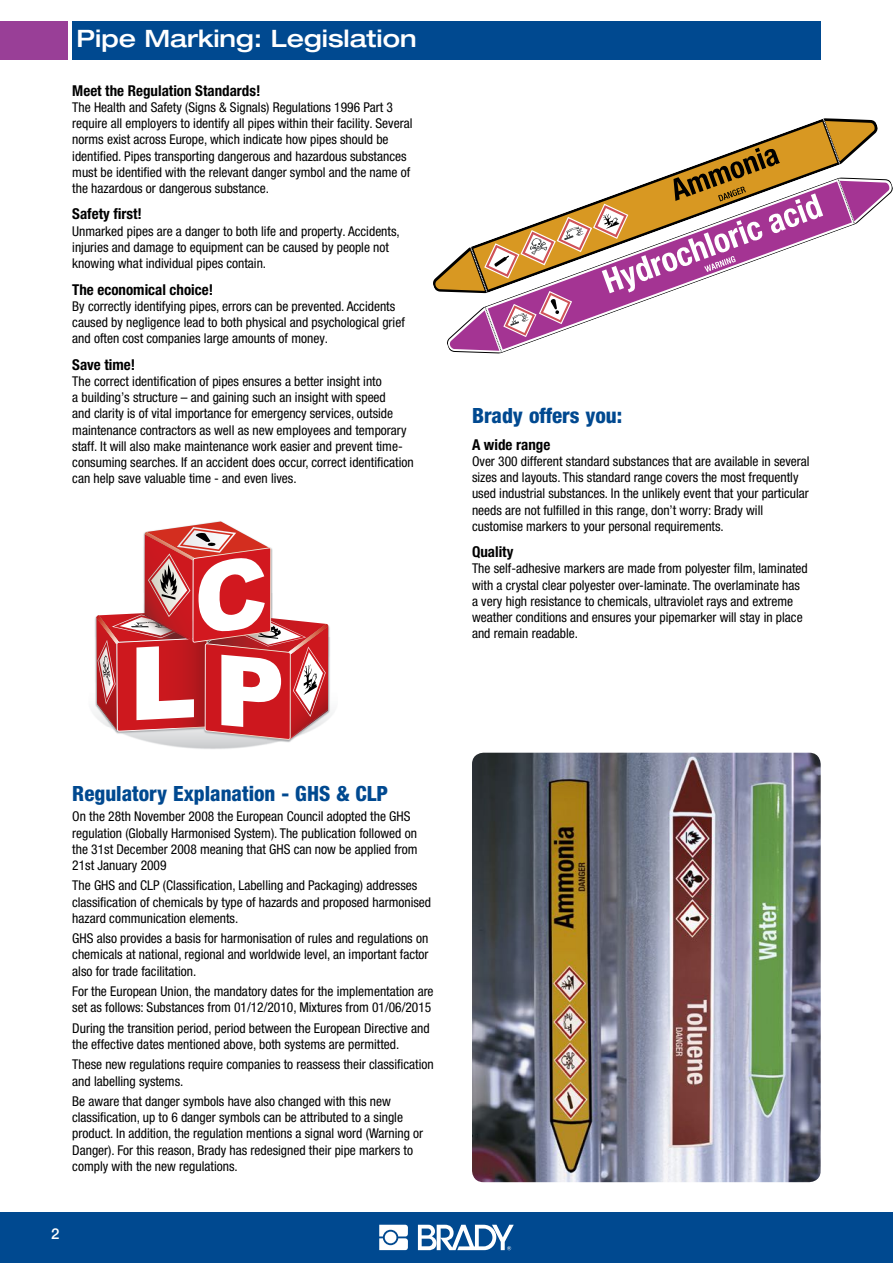
<style>
.page{position:relative;width:893px;height:1263px;background:#fff}
.page>*{position:absolute;margin:0;border:0;box-sizing:border-box;transform-origin:0 0}
.t1{font:500 expanded 24px "Helvetica Neue LT Pro";color:#fff}
.t2{font:800 condensed 21px "Helvetica Neue LT Pro";color:#004990}
.t3{font:700 condensed 15px "Helvetica Neue LT Pro";color:#000}
.t4{font:500 15px "Helvetica Neue LT Pro";color:#fff}
.t5{font:condensed 13.5px/16.2px "Helvetica Neue LT Pro";color:#000}
</style>
<div class="page">
<div style="left:0;top:1212px;width:893px;height:51px;background:#004990"></div>
<div style="left:0;top:21px;width:68px;height:39px;background:#993f97"></div>
<svg style="left:379px;top:1225px;width:29px;height:25px"></svg>
<div style="left:385px;top:1231px;width:11px;height:12px;background:#fff;border-radius:50%"></div>
<svg style="left:418px;top:1225px;width:96px;height:25px"></svg>
<div style="left:72px;top:21px;width:749px;height:39px;background:#004990"></div>
<img style="left:93px;top:637px;width:240px;height:112px">
<svg style="left:96px;top:521px;width:232px;height:219px"></svg>
<img style="left:472px;top:753px;width:349px;height:429px">
<svg style="left:435px;top:121px;width:454px;height:230px"></svg>
<h1 class="t1" style="left:77px;top:24px;width:341px">Pipe Marking: Legislation</h1>
<p class="t3" style="left:72px;top:81px;width:190px">Meet the Regulation Standards!</p>
<p class="t5" style="left:72px;top:99px;width:342px">The Health and Safety (Signs &amp; Signals) Regulations 1996 Part 3 require all employers to identify all pipes within their facility. Several norms exist across Europe, which indicate how pipes should be identified. Pipes transporting dangerous and hazardous substances must be identified with the relevant danger symbol and the name of the hazardous or dangerous substance.</p>
<p class="t3" style="left:72px;top:205px;width:71px">Safety first!</p>
<p class="t5" style="left:72px;top:223px;width:329px">Unmarked pipes are a danger to both life and property. Accidents, injuries and damage to equipment can be caused by people not knowing what individual pipes contain.</p>
<p class="t3" style="left:72px;top:280px;width:142px">The economical choice!</p>
<p class="t5" style="left:72px;top:298px;width:334px">By correctly identifying pipes, errors can be prevented. Accidents caused by negligence lead to both physical and psychological grief and often cost companies large amounts of money.</p>
<p class="t3" style="left:72px;top:355px;width:65px">Save time!</p>
<p class="t5" style="left:72px;top:373px;width:343px">The correct identification of pipes ensures a better insight into<br>a building’s structure – and gaining such an insight with speed<br>and clarity is of vital importance for emergency services, outside maintenance contractors as well as new employees and temporary staff. It will also make maintenance work easier and prevent time&shy;consuming searches. If an accident does occur, correct identification can help save valuable time - and even lives.</p>
<h2 class="t2" style="left:472px;top:403px;width:152px">Brady offers you:</h2>
<p class="t3" style="left:472px;top:435px;width:80px">A wide range</p>
<p class="t5" style="left:472px;top:453px;width:339px">Over 300 different standard substances that are available in several sizes and layouts. This standard range covers the most frequently used industrial substances. In the unlikely event that your particular needs are not fulfilled in this range, don’t worry: Brady will customise markers to your personal requirements.</p>
<p class="t3" style="left:472px;top:543px;width:43px">Quality</p>
<p class="t5" style="left:472px;top:560px;width:337px">The self-adhesive markers are made from polyester film, laminated with a crystal clear polyester over-laminate. The overlaminate has a very high resistance to chemicals, ultraviolet rays and extreme weather conditions and ensures your pipemarker will stay in place and remain readable.</p>
<h2 class="t2" style="left:72px;top:780px;width:317px">Regulatory Explanation - GHS &amp; CLP</h2>
<p class="t5" style="left:72px;top:808px;width:347px">On the 28th November 2008 the European Council adopted the GHS regulation (Globally Harmonised System). The publication followed on the 31st December 2008 meaning that GHS can now be applied from 21st January 2009</p>
<p class="t5" style="left:72px;top:877px;width:360px">The GHS and CLP (Classification, Labelling and Packaging) addresses classification of chemicals by type of hazards and proposed harmonised hazard communication elements.</p>
<p class="t5" style="left:72px;top:930px;width:358px;text-align:justify">GHS also provides a basis for harmonisation of rules and regulations on chemicals at national, regional and worldwide level, an important factor also for trade facilitation.</p>
<p class="t5" style="left:72px;top:983px;width:363px">For the European Union, the mandatory dates for the implementation are set as follows: Substances from 01/12/2010, Mixtures from 01/06/2015</p>
<p class="t5" style="left:72px;top:1020px;width:359px">During the transition period, period between the European Directive and the effective dates mentioned above, both systems are permitted.</p>
<p class="t5" style="left:72px;top:1056px;width:363px">These new regulations require companies to reassess their classification and labelling systems.</p>
<p class="t5" style="left:72px;top:1093px;width:352px">Be aware that danger symbols have also changed with this new classification, up to 6 danger symbols can be attributed to a single product. In addition, the regulation mentions a signal word (Warning or Danger). For this reason, Brady has redesigned their pipe markers to comply with the new regulations.</p>
<p class="t4" style="left:51px;top:1224px;width:10px">2</p>
</div>
